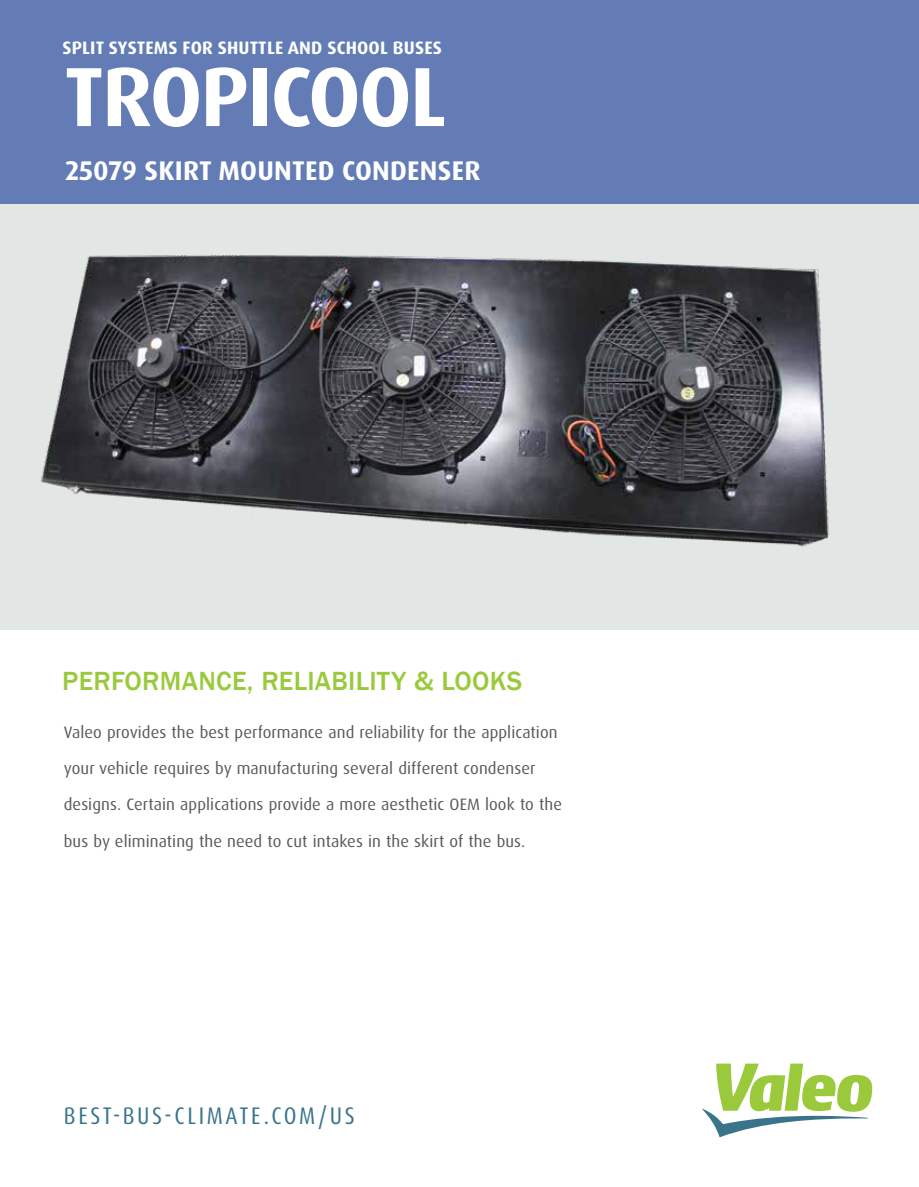
<style>
.page{position:relative;width:919px;height:1187px;background:#fff}
.page>*{position:absolute;margin:0;border:0;box-sizing:border-box;transform-origin:0 0}
.t1{font:700 84px "Dax Pro";letter-spacing:-.02em;color:#fff}
.t2{font:500 27px "Franklin Gothic";letter-spacing:.01em;color:#9aca3c}
.t3{font:700 27px "Dax Pro";letter-spacing:.01em;color:#fff}
.t4{font:condensed 24px "Dax Pro";letter-spacing:.11em;color:#39748b}
.t5{font:700 18px "Dax Pro";letter-spacing:.01em;color:#fff}
.t6{font:16.5px/36px "Dax Pro";letter-spacing:.005em;color:#58595b}
</style>
<div class="page">
<div style="left:0;top:0;width:918px;height:629px;background:#e2e7e6"></div>
<div style="left:0;top:0;width:918px;height:204px;background:#637cb6"></div>
<svg style="left:702px;top:1063px;width:170px;height:74px"></svg>
<img style="left:40px;top:255px;width:789px;height:292px">
<p class="t5" style="left:62px;top:36px;width:381px">SPLIT SYSTEMS FOR SHUTTLE AND SCHOOL BUSES</p>
<h1 class="t1" style="left:64px;top:43px;width:384px">TROPICOOL</h1>
<h2 class="t3" style="left:65px;top:153px;width:417px">25079 SKIRT MOUNTED CONDENSER</h2>
<h2 class="t2" style="left:62px;top:664px;width:461px">PERFORMANCE, RELIABILITY &amp; LOOKS</h2>
<p class="t6" style="left:64px;top:714px;width:499px">Valeo provides the best performance and reliability for the application your vehicle requires by manufacturing several different condenser designs. Certain applications provide a more aesthetic OEM look to the bus by eliminating the need to cut intakes in the skirt of the bus.</p>
<h3 class="t4" style="left:64px;top:1099px;width:292px">BEST-BUS-CLIMATE.COM/US</h3>
</div>
